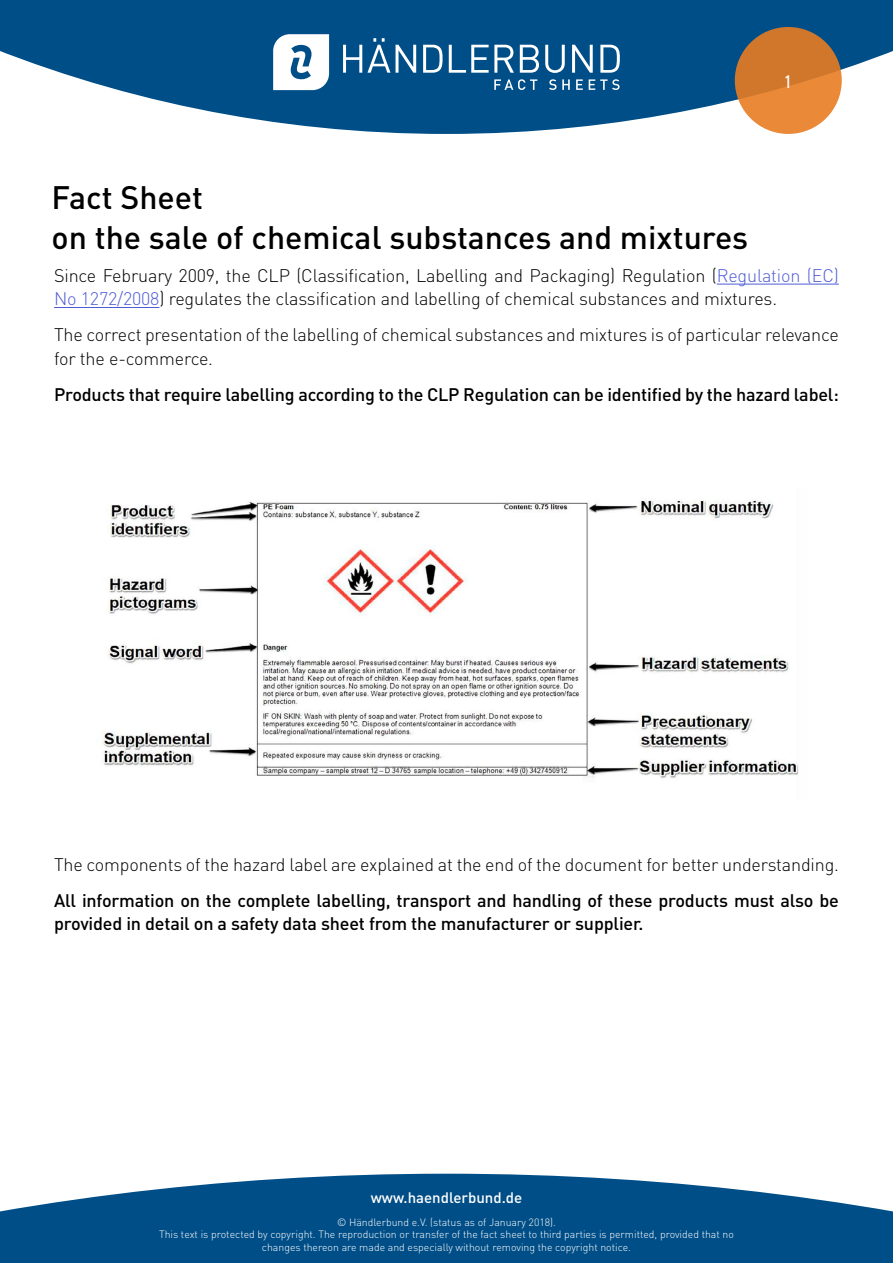
<style>
.page{position:relative;width:893px;height:1263px;background:#fff}
.page>*{position:absolute;margin:0;border:0;box-sizing:border-box;transform-origin:0 0}
.t1{font:500 32.1px/39.6px "DIN Pro";color:#000}
.t2{font:300 18px/23.4px "DIN Pro";letter-spacing:-.01em;color:#000}
.t3{font:500 18px/23.4px "DIN Pro";letter-spacing:-.01em;color:#000}
.t4{font:condensed 18px "Zurich BT";color:#fff}
.t5{font:500 15px "DIN Pro";color:#fff}
.t6{font:300 10.5px/12.6px "DIN Pro";color:#fff;text-align:center}
.s1{color:#4f5cd6}
</style>
<div class="page">
<svg style="left:0;top:0;width:893px;height:134px;fill:#004e87"></svg>
<svg style="left:0;top:1174px;width:893px;height:89px;background:#226697"></svg>
<svg style="left:735px;top:27px;width:107px;height:107px;background:#da7f31"></svg>
<svg style="left:343px;top:38px;width:47px;height:35px"></svg>
<svg style="left:396px;top:45px;width:20px;height:28px"></svg>
<svg style="left:423px;top:45px;width:20px;height:28px"></svg>
<svg style="left:449px;top:45px;width:65px;height:28px"></svg>
<svg style="left:520px;top:45px;width:19px;height:28px"></svg>
<svg style="left:545px;top:45px;width:20px;height:28px"></svg>
<svg style="left:572px;top:45px;width:21px;height:28px"></svg>
<svg style="left:600px;top:45px;width:20px;height:28px"></svg>
<svg style="left:494px;top:79px;width:43px;height:11px"></svg>
<svg style="left:549px;top:79px;width:7px;height:11px"></svg>
<svg style="left:562px;top:79px;width:8px;height:11px"></svg>
<svg style="left:576px;top:79px;width:7px;height:11px"></svg>
<svg style="left:589px;top:79px;width:31px;height:11px"></svg>
<svg style="left:273px;top:34px;width:56px;height:56px"></svg>
<hr style="left:717px;top:284px;width:122px;height:1px;background:#4f5cd6">
<hr style="left:54px;top:307px;width:105px;height:1px;background:#4f5cd6">
<img style="left:102px;top:499px;width:697px;height:279px">
<p class="t4" style="left:784px;top:71px;width:10px">1</p>
<h1 class="t1" style="left:52px;top:176px;width:698px">Fact Sheet<br>on the sale of chemical substances and mixtures</h1>
<p class="t2" style="left:54px;top:263px;width:786px">Since February 2009, the CLP (Classification, Labelling and Packaging) Regulation (<span class="s1">Regulation (EC)<br>No 1272/2008</span>) regulates the classification and labelling of chemical substances and mixtures.</p>
<p class="t2" style="left:54px;top:322px;width:786px">The correct presentation of the labelling of chemical substances and mixtures is of particular relevance for the e-commerce.</p>
<p class="t3" style="left:54px;top:382px;width:786px">Products that require labelling according to the CLP Regulation can be identified by the hazard label:</p>
<p class="t2" style="left:54px;top:852px;width:786px">The components of the hazard label are explained at the end of the document for better understanding.</p>
<p class="t3" style="left:54px;top:888px;width:786px">All information on the complete labelling, transport and handling of these products must also be provided in detail on a safety data sheet from the manufacturer or supplier.</p>
<p class="t5" style="left:371px;top:1187px;width:153px">www.haendlerbund.de</p>
<p class="t6" style="left:159px;top:1215px;width:576px">© Händlerbund e.V. (status as of January 2018).<br>This text is protected by copyright. The reproduction or transfer of the fact sheet to third parties is permitted, provided that no changes thereon are made and especially without removing the copyright notice.</p>
</div>
